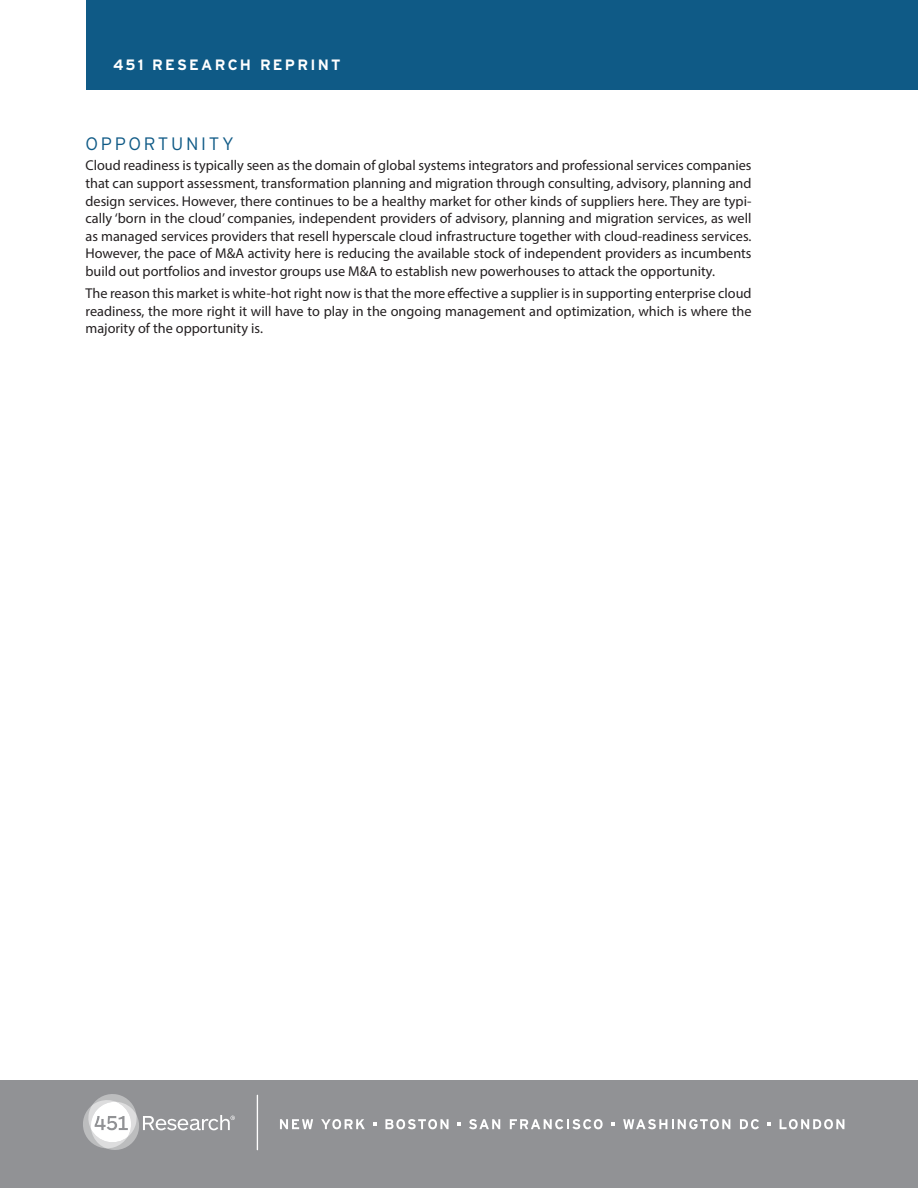
<style>
.page{position:relative;width:918px;height:1188px;background:#fff}
.page>*{position:absolute;margin:0;border:0;box-sizing:border-box;transform-origin:0 0}
.Hed_30_Shorter{font:300 18px "Interstate";letter-spacing:.15em;color:#0f5a86}
.t1{font:700 15px "Interstate";letter-spacing:.15em;color:#fff}
.Myriad_Body{font:14.25px/17.7px "Myriad Pro";color:#231f20;text-align:justify}
</style>
<div class="page">
<div style="left:0;top:1080px;width:918px;height:108px;background:#919295"></div>
<hr style="left:257px;top:1095px;width:1px;height:55px;background:#fff">
<svg style="left:83px;top:1094px;width:152px;height:56px"></svg>
<svg style="left:280px;top:1119px;width:33px;height:10px"></svg>
<svg style="left:321px;top:1119px;width:44px;height:10px"></svg>
<svg style="left:385px;top:1119px;width:64px;height:10px"></svg>
<svg style="left:469px;top:1119px;width:31px;height:10px"></svg>
<svg style="left:510px;top:1119px;width:93px;height:10px"></svg>
<svg style="left:623px;top:1119px;width:107px;height:10px"></svg>
<svg style="left:740px;top:1119px;width:19px;height:10px"></svg>
<svg style="left:780px;top:1119px;width:64px;height:10px"></svg>
<svg style="left:373px;top:1122px;width:4px;height:4px"></svg>
<svg style="left:457px;top:1122px;width:4px;height:4px"></svg>
<svg style="left:611px;top:1122px;width:4px;height:4px"></svg>
<svg style="left:768px;top:1122px;width:3px;height:4px"></svg>
<div style="left:86px;top:0;width:832px;height:90px;background:#0f5a86"></div>
<p class="t1" style="left:113px;top:55px;width:229px">451 RESEARCH REPRINT</p>
<p class="Hed_30_Shorter" style="left:86px;top:132px;width:150px">OPPORTUNITY</p>
<p class="Myriad_Body" style="left:86px;top:156px;width:668px">Cloud readiness is typically seen as the domain of global systems integrators and professional services companies that can support assessment, transformation planning and migration through consulting, advisory, planning and design services. However, there continues to be a healthy market for other kinds of suppliers here. They are typi&shy;cally ‘born in the cloud’ companies, independent providers of advisory, planning and migration services, as well as managed services providers that resell hyperscale cloud infrastructure together with cloud-readiness services.<br>However, the pace of M&amp;A activity here is reducing the available stock of independent providers as incumbents build out portfolios and investor groups use M&amp;A to establish new powerhouses to attack the opportunity.</p>
<p class="Myriad_Body" style="left:86px;top:284px;width:668px">The reason this market is white-hot right now is that the more effective a supplier is in supporting enterprise cloud readiness, the more right it will have to play in the ongoing management and optimization, which is where the majority of the opportunity is.</p>
</div>
